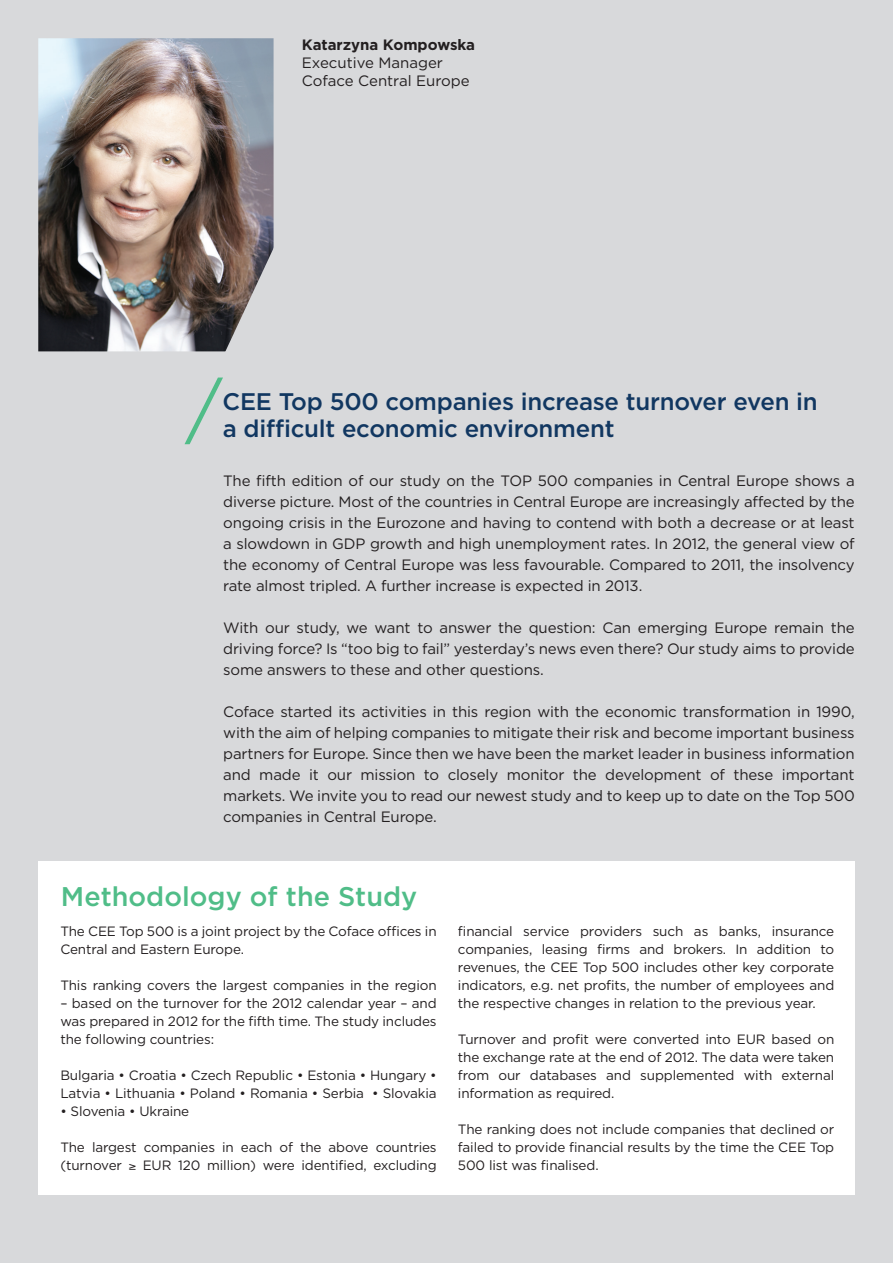
<style>
.page{position:relative;width:893px;height:1263px;background:#d8d9db}
.page>*{position:absolute;margin:0;border:0;box-sizing:border-box;transform-origin:0 0}
.t1{font:72px "Gotham";color:#50bd88}
.t2{font:500 27px "Gotham";color:#50bd88}
.t3{font:500 24px/27px "Gotham";letter-spacing:-.01em;color:#113761}
.t4{font:15px/21px "Gotham";letter-spacing:-.01em;color:#231f20;text-align:justify}
.t5{font:700 15px "Gotham";color:#231f20}
.t6{font:13.5px/18px "Gotham";letter-spacing:-.01em;color:#231f20;text-align:justify}
</style>
<div class="page">
<div style="left:38px;top:862px;width:817px;height:333px;background:#fff"></div>
<img style="left:38px;top:38px;width:236px;height:313px">
<svg style="left:203px;top:219px;width:71px;height:133px"></svg>
<p class="t5" style="left:302px;top:35px;width:175px">Katarzyna Kompowska</p>
<p class="t4" style="left:302px;top:54px;width:169px;line-height:18px">Executive Manager<br>Coface Central Europe</p>
<h1 class="t1" style="left:186px;top:363px;width:38px">/</h1>
<h3 class="t3" style="left:223px;top:387px;width:597px">CEE Top 500 companies increase turnover even in a difficult economic environment</h3>
<p class="t4" style="left:223px;top:470px;width:633px">The fifth edition of our study on the TOP 500 companies in Central Europe shows a diverse picture. Most of the countries in Central Europe are increasingly affected by the ongoing crisis in the Eurozone and having to contend with both a decrease or at least a slowdown in GDP growth and high unemployment rates. In 2012, the general view of the economy of Central Europe was less favourable. Compared to 2011, the insolvency rate almost tripled. A further increase is expected in 2013.</p>
<p class="t4" style="left:223px;top:617px;width:633px">With our study, we want to answer the question: Can emerging Europe remain the driving force? Is “too big to fail” yesterday’s news even there? Our study aims to provide some answers to these and other questions.</p>
<p class="t4" style="left:223px;top:701px;width:633px">Coface started its activities in this region with the economic transformation in 1990, with the aim of helping companies to mitigate their risk and become important business partners for Europe. Since then we have been the market leader in business information and made it our mission to closely monitor the development of these important markets. We invite you to read our newest study and to keep up to date on the Top 500 companies in Central Europe.</p>
<h2 class="t2" style="left:61px;top:879px;width:358px">Methodology of the Study</h2>
<p class="t6" style="left:60px;top:922px;width:378px">The CEE Top 500 is a joint project by the Coface offices in<br>Central and Eastern Europe.</p>
<p class="t6" style="left:60px;top:976px;width:378px">This ranking covers the largest companies in the region</p>
<p class="t6" style="left:60px;top:994px;width:378px">– based on the turnover for the 2012 calendar year – and was prepared in 2012 for the fifth time. The study includes the following countries:</p>
<p class="t6" style="left:60px;top:1066px;width:378px">Bulgaria • Croatia • Czech Republic • Estonia • Hungary •<br>Latvia • Lithuania • Poland • Romania • Serbia • Slovakia</p>
<p class="t6" style="left:60px;top:1102px;width:130px">• Slovenia • Ukraine</p>
<p class="t6" style="left:60px;top:1138px;width:378px">The largest companies in each of the above countries (turnover ≥ EUR 120 million) were identified, excluding</p>
<p class="t6" style="left:458px;top:922px;width:378px">financial service providers such as banks, insurance companies, leasing firms and brokers. In addition to revenues, the CEE Top 500 includes other key corporate indicators, e.g. net profits, the number of employees and the respective changes in relation to the previous year.</p>
<p class="t6" style="left:458px;top:1030px;width:378px">Turnover and profit were converted into EUR based on the exchange rate at the end of 2012. The data were taken from our databases and supplemented with external information as required.</p>
<p class="t6" style="left:458px;top:1120px;width:378px">The ranking does not include companies that declined or failed to provide financial results by the time the CEE Top 500 list was finalised.</p>
</div>
